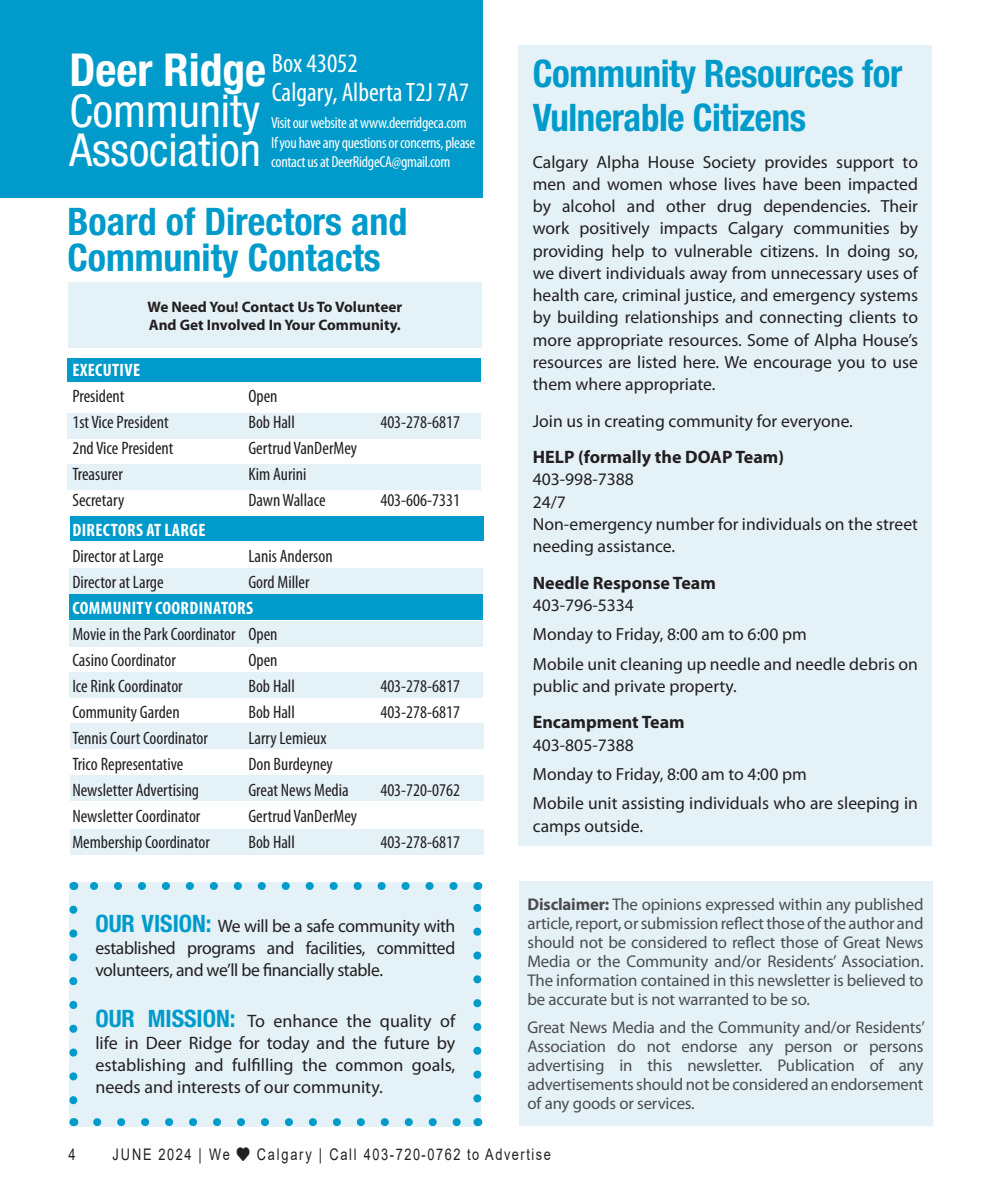
<style>
.page{position:relative;width:990px;height:1188px;background:#fff}
.page>*{position:absolute;margin:0;border:0;box-sizing:border-box;transform-origin:0 0}
.t1{font:condensed 45.4px "Helvetica Neue LT Std";color:#fff}
.t2{font:700 condensed 45.4px "Helvetica Neue LT Std";color:#fff}
.In_Around_title{font:700 condensed 38px/44.2px "Helvetica Neue LT Std";letter-spacing:-.01em;color:#009bca}
.t3{font:condensed 26.8px "Myriad Pro";color:#fff}
.t4{font:condensed 18px "Myriad Pro";color:#231f20}
.t5{font:18px/22px "Myriad Pro";letter-spacing:-.015em;color:#231f20;text-align:justify}
.Subhead{font:700 18px "Myriad Pro";color:#231f20}
.t6{font:700 condensed 18px "Myriad Pro";letter-spacing:.02em;color:#fff}
.Body_text{font:17.6px/22.2px "Myriad Pro";color:#231f20}
.Body_text-2{font:17px/19px "Myriad Pro";letter-spacing:-.01em;color:#4b4c4d;text-align:justify}
.t7{font:condensed 16px/19.6px "Myriad Pro";letter-spacing:-.02em;color:#fff}
.t8{font:16px "Arial";letter-spacing:.12em;color:#231f20;scale:.8 1}
.t9{font:700 15.2px "Myriad Pro";color:#231f20}
.s1{font-family:"Helvetica Neue LT Std";font-weight:700;font-stretch:condensed;font-size:24px;color:#009bca}
.s2{font-weight:700}
</style>
<div class="page">
<div style="left:69px;top:882px;width:412px;height:244px;background:#e4f2f8"></div>
<svg style="left:69px;top:910px;width:8px;height:195px"></svg>
<svg style="left:97px;top:1118px;width:364px;height:8px"></svg>
<svg style="left:473px;top:903px;width:8px;height:196px"></svg>
<svg style="left:90px;top:882px;width:364px;height:8px"></svg>
<div style="left:518px;top:46px;width:414px;height:800px;background:#e4f2f8"></div>
<div style="left:70px;top:829px;width:414px;height:26px;background:#e4f2f8"></div>
<div style="left:69px;top:568px;width:414px;height:26px;background:#e4f2f8"></div>
<div style="left:0;top:0;width:482px;height:198px;background:#009bca"></div>
<div style="left:68px;top:283px;width:413px;height:65px;background:#e4f2f8"></div>
<div style="left:67px;top:358px;width:414px;height:24px;background:#009bca"></div>
<div style="left:70px;top:516px;width:414px;height:25px;background:#009bca"></div>
<div style="left:69px;top:594px;width:414px;height:25px;background:#009bca"></div>
<div style="left:67px;top:413px;width:414px;height:26px;background:#e4f2f8"></div>
<div style="left:67px;top:464px;width:414px;height:26px;background:#e4f2f8"></div>
<div style="left:70px;top:775px;width:414px;height:26px;background:#e4f2f8"></div>
<div style="left:69px;top:672px;width:414px;height:26px;background:#e4f2f8"></div>
<div style="left:69px;top:621px;width:414px;height:26px;background:#e4f2f8"></div>
<div style="left:70px;top:723px;width:414px;height:25px;background:#e4f2f8"></div>
<div style="left:519px;top:881px;width:414px;height:244px;background:#e4f2f8"></div>
<p class="t2" style="left:69px;top:42px;width:198px">Deer Ridge</p>
<p class="t1" style="left:69px;top:85px;width:192px">Community</p>
<p class="t1" style="left:69px;top:124px;width:193px">Association</p>
<p class="t3" style="left:272px;top:47px;width:88px">Box 43052</p>
<p class="t3" style="left:272px;top:76px;width:199px">Calgary, Alberta T2J 7A7</p>
<p class="t7" style="left:271px;top:113px;width:197px">Visit our website at www.deerridgeca.com</p>
<p class="t7" style="left:271px;top:132px;width:206px">If you have any questions or concerns, please contact us at DeerRidgeCA@gmail.com</p>
<p class="In_Around_title" style="left:67px;top:203px;width:342px;line-height:36px">Board of Directors and<br>Community Contacts</p>
<p class="t9" style="left:147px;top:297px;width:256px">We Need You! Contact Us To Volunteer</p>
<p class="t9" style="left:149px;top:315px;width:254px">And Get Involved In Your Community.</p>
<p class="t6" style="left:73px;top:359px;width:69px">EXECUTIVE</p>
<p class="t4" style="left:72px;top:385px;width:54px">President</p>
<p class="t4" style="left:248px;top:385px;width:31px">Open</p>
<p class="t4" style="left:72px;top:411px;width:98px">1st Vice President</p>
<p class="t4" style="left:248px;top:411px;width:48px">Bob Hall</p>
<p class="t4" style="left:380px;top:411px;width:81px">403-278-6817</p>
<p class="t4" style="left:72px;top:437px;width:103px">2nd Vice President</p>
<p class="t4" style="left:248px;top:437px;width:110px">Gertrud VanDerMey</p>
<p class="t4" style="left:72px;top:463px;width:52px">Treasurer</p>
<p class="t4" style="left:248px;top:463px;width:60px">Kim Aurini</p>
<p class="t4" style="left:72px;top:489px;width:53px">Secretary</p>
<p class="t4" style="left:248px;top:489px;width:79px">Dawn Wallace</p>
<p class="t4" style="left:380px;top:489px;width:81px">403-606-7331</p>
<p class="t6" style="left:73px;top:519px;width:134px">DIRECTORS AT LARGE</p>
<p class="t4" style="left:72px;top:545px;width:93px">Director at Large</p>
<p class="t4" style="left:248px;top:545px;width:86px">Lanis Anderson</p>
<p class="t4" style="left:72px;top:571px;width:93px">Director at Large</p>
<p class="t4" style="left:248px;top:571px;width:63px">Gord Miller</p>
<p class="t6" style="left:73px;top:597px;width:182px">COMMUNITY COORDINATORS</p>
<p class="t4" style="left:72px;top:623px;width:207px">Movie in the Park Coordinator Open</p>
<p class="t4" style="left:72px;top:649px;width:105px">Casino Coordinator</p>
<p class="t4" style="left:248px;top:649px;width:31px">Open</p>
<p class="t4" style="left:72px;top:675px;width:112px">Ice Rink Coordinator</p>
<p class="t4" style="left:248px;top:675px;width:48px">Bob Hall</p>
<p class="t4" style="left:380px;top:675px;width:81px">403-278-6817</p>
<p class="t4" style="left:72px;top:701px;width:109px">Community Garden</p>
<p class="t4" style="left:248px;top:701px;width:48px">Bob Hall</p>
<p class="t4" style="left:380px;top:701px;width:81px">403-278-6817</p>
<p class="t4" style="left:72px;top:727px;width:137px">Tennis Court Coordinator</p>
<p class="t4" style="left:248px;top:727px;width:80px">Larry Lemieux</p>
<p class="t4" style="left:72px;top:753px;width:112px">Trico Representative</p>
<p class="t4" style="left:248px;top:753px;width:86px">Don Burdeyney</p>
<p class="t4" style="left:72px;top:779px;width:128px">Newsletter Advertising</p>
<p class="t4" style="left:248px;top:779px;width:102px">Great News Media</p>
<p class="t4" style="left:380px;top:779px;width:81px">403-720-0762</p>
<p class="t4" style="left:72px;top:805px;width:130px">Newsletter Coordinator</p>
<p class="t4" style="left:248px;top:805px;width:110px">Gertrud VanDerMey</p>
<p class="t4" style="left:72px;top:831px;width:139px">Membership Coordinator</p>
<p class="t4" style="left:248px;top:831px;width:48px">Bob Hall</p>
<p class="t4" style="left:380px;top:831px;width:81px">403-278-6817</p>
<p class="t5" style="left:95px;top:915px;width:362px"><span class="s1">OUR VISION:</span> We will be a safe community with established programs and facilities, committed volunteers, and we’ll be financially stable.</p>
<p class="t5" style="left:95px;top:1010px;width:362px"><span class="s1">OUR MISSION:</span> To enhance the quality of life in Deer Ridge for today and the future by establishing and fulfilling the common goals, needs and interests of our community.</p>
<p class="In_Around_title" style="left:533px;top:51px;width:371px">Community Resources for<br>Vulnerable Citizens</p>
<p class="Body_text" style="left:533px;top:151px;width:387px;text-align:justify">Calgary Alpha House Society provides support to men and women whose lives have been impacted by alcohol and other drug dependencies. Their work positively impacts Calgary communities by providing help to vulnerable citizens. In doing so, we divert individuals away from unnecessary uses of health care, criminal justice, and emergency systems by building relationships and connecting clients to more appropriate resources. Some of Alpha House’s resources are listed here. We encourage you to use them where appropriate.</p>
<p class="Body_text" style="left:533px;top:409px;width:322px">Join us in creating community for everyone.</p>
<p class="Subhead" style="left:533px;top:445px;width:253px">HELP (formally the DOAP Team)</p>
<p class="Body_text" style="left:533px;top:468px;width:103px">403-998-7388</p>
<p class="Body_text" style="left:533px;top:490px;width:35px">24/7</p>
<p class="Body_text" style="left:533px;top:512px;width:387px">Non-emergency number for individuals on the street needing assistance.</p>
<p class="Subhead" style="left:533px;top:571px;width:185px">Needle Response Team</p>
<p class="Body_text" style="left:533px;top:593px;width:103px">403-796-5334</p>
<p class="Body_text" style="left:533px;top:623px;width:276px">Monday to Friday, 8:00 am to 6:00 pm</p>
<p class="Body_text" style="left:533px;top:652px;width:387px">Mobile unit cleaning up needle and needle debris on public and private property.</p>
<p class="Subhead" style="left:533px;top:711px;width:153px">Encampment Team</p>
<p class="Body_text" style="left:533px;top:733px;width:103px">403-805-7388</p>
<p class="Body_text" style="left:533px;top:763px;width:276px">Monday to Friday, 8:00 am to 4:00 pm</p>
<p class="Body_text" style="left:533px;top:792px;width:387px">Mobile unit assisting individuals who are sleeping in camps outside.</p>
<p class="Body_text-2" style="left:528px;top:895px;width:398px"><span class="s2">Disclaimer:</span> The opinions expressed within any published article, report, or submission reflect those of the author and should not be considered to reflect those of Great News Media or the Community and/or Residents’ Association.<br>The information contained in this newsletter is believed to be accurate but is not warranted to be so.</p>
<p class="Body_text-2" style="left:528px;top:1018px;width:399px">Great News Media and the Community and/or Residents’ Association do not endorse any person or persons advertising in this newsletter. Publication of any advertisements should not be considered an endorsement of any goods or services.</p>
<p class="t8" style="left:68px;top:1144px;width:10px">4</p>
<p class="t8" style="left:112px;top:1144px;width:550px">JUNE 2024 | We ♥ Calgary | Call 403-720-0762 to Advertise</p>
</div>
